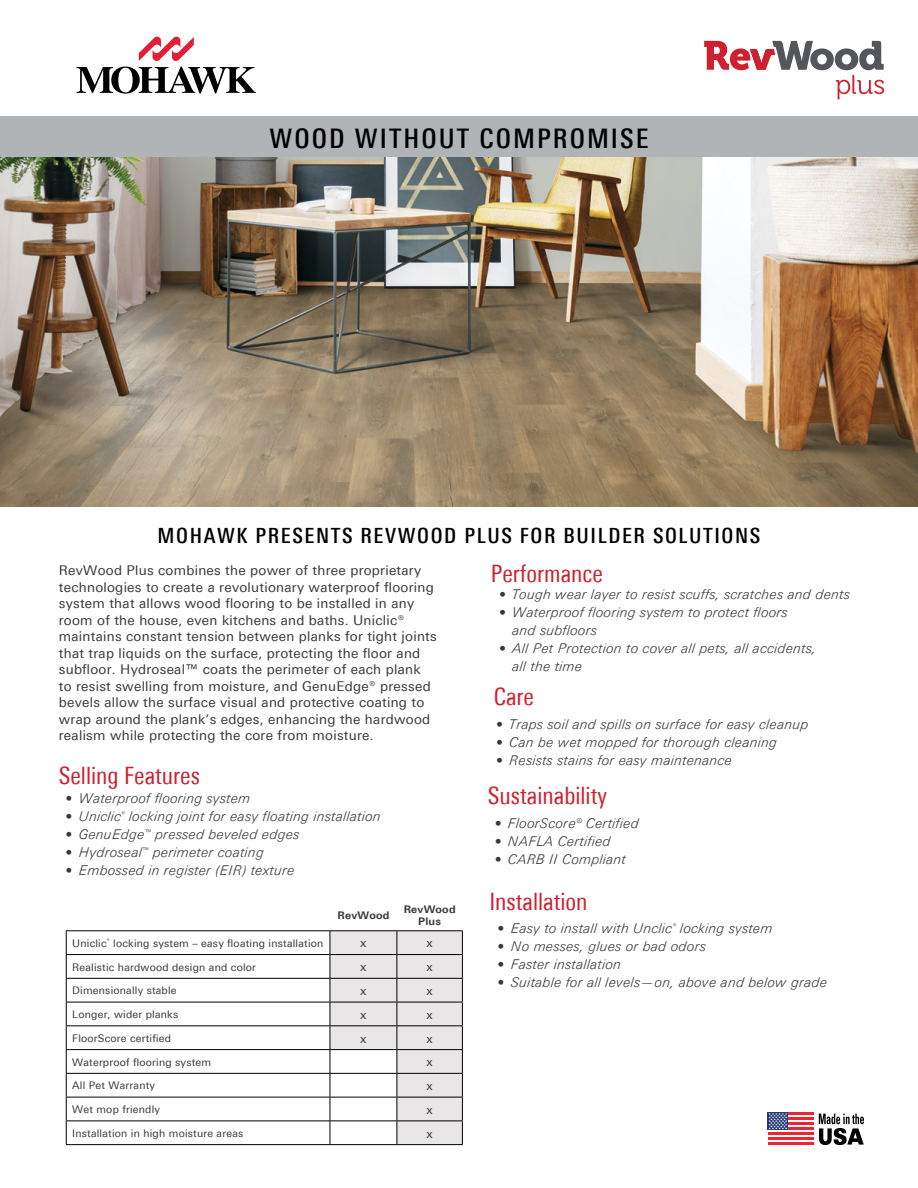
<style>
.page{position:relative;width:918px;height:1188px;background:#fff}
.page>*{position:absolute;margin:0;border:0;box-sizing:border-box;transform-origin:0 0}
.Brand_Promise{font:500 condensed 27px "Linotype Univers";letter-spacing:.075em;color:#000}
.Sub_head{font:condensed 24px "Linotype Univers";color:#ce202f}
.Brand_Promise-2{font:500 condensed 21px "Linotype Univers";letter-spacing:.075em;color:#000}
.t1{font:italic 300 13.5px/18px "Linotype Univers Basic";letter-spacing:.03em;color:#3a3734}
.Sub_head-2{font:13.5px/16.5px "Linotype Univers Basic";letter-spacing:.02em;color:#3a3734}
.t2{font:12px "Linotype Univers Basic";color:#3a3734}
.Sub_head-3{font:10.5px "Linotype Univers Basic";letter-spacing:.02em;color:#3a3734}
.Sub_head-4{font:700 10.5px/12px "Linotype Univers Basic";letter-spacing:.02em;color:#3a3734;text-align:center}
</style>
<div class="page">
<div style="left:0;top:117px;width:918px;height:41px;background:#b1b4b6"></div>
<svg style="left:139px;top:37px;width:55px;height:24px"></svg>
<svg style="left:76px;top:67px;width:180px;height:27px"></svg>
<img style="left:0;top:158px;width:918px;height:349px">
<hr style="left:786px;top:1112px;width:28px;height:3px;background:#ee2531">
<hr style="left:786px;top:1117px;width:28px;height:3px;background:#ee2531">
<hr style="left:786px;top:1122px;width:28px;height:3px;background:#ee2531">
<hr style="left:786px;top:1127px;width:28px;height:3px;background:#ee2531">
<hr style="left:768px;top:1132px;width:46px;height:3px;background:#ee2531">
<hr style="left:768px;top:1137px;width:46px;height:3px;background:#ee2531">
<hr style="left:768px;top:1142px;width:46px;height:3px;background:#ee2531">
<div style="left:768px;top:1112px;width:20px;height:18px;background:#233b76"></div>
<svg style="left:768px;top:1113px;width:19px;height:16px"></svg>
<svg style="left:819px;top:1114px;width:45px;height:31px"></svg>
<svg style="left:704px;top:41px;width:180px;height:58px"></svg>
<hr style="left:66px;top:930px;width:264px;height:1px;background:#000">
<hr style="left:330px;top:930px;width:67px;height:1px;background:#000">
<hr style="left:397px;top:930px;width:66px;height:1px;background:#000">
<hr style="left:66px;top:954px;width:264px;height:1px;background:#000">
<hr style="left:66px;top:978px;width:264px;height:1px;background:#000">
<hr style="left:66px;top:1002px;width:264px;height:1px;background:#000">
<hr style="left:66px;top:1025px;width:264px;height:1px;background:#000">
<hr style="left:66px;top:1049px;width:264px;height:1px;background:#000">
<hr style="left:66px;top:1073px;width:264px;height:1px;background:#000">
<hr style="left:66px;top:1097px;width:264px;height:1px;background:#000">
<hr style="left:66px;top:1121px;width:264px;height:1px;background:#000">
<svg style="left:66px;top:931px;width:1px;height:213px"></svg>
<hr style="left:66px;top:1144px;width:264px;height:1px;background:#000">
<svg style="left:330px;top:931px;width:133px;height:214px"></svg>
<hr style="left:397px;top:1144px;width:66px;height:1px;background:#000">
<p class="Brand_Promise" style="left:270px;top:122px;width:380px">WOOD WITHOUT COMPROMISE</p>
<p class="Brand_Promise-2" style="left:158px;top:523px;width:604px">MOHAWK PRESENTS REVWOOD PLUS FOR BUILDER SOLUTIONS</p>
<p class="Sub_head-2" style="left:59px;top:562px;width:380px">RevWood Plus combines the power of three proprietary technologies to create a revolutionary waterproof flooring system that allows wood flooring to be installed in any room of the house, even kitchens and baths. Uniclic® maintains constant tension between planks for tight joints that trap liquids on the surface, protecting the floor and subfloor. Hydroseal™ coats the perimeter of each plank<br>to resist swelling from moisture, and GenuEdge® pressed bevels allow the surface visual and protective coating to wrap around the plank’s edges, enhancing the hardwood realism while protecting the core from moisture.</p>
<p class="Sub_head" style="left:59px;top:762px;width:142px">Selling Features</p>
<p class="t1" style="left:66px;top:789px;width:186px">• Waterproof flooring system</p>
<p class="t1" style="left:66px;top:807px;width:317px">• Uniclic<sup>®</sup> locking joint for easy floating installation</p>
<p class="t1" style="left:66px;top:825px;width:235px">• GenuEdge<sup>™</sup> pressed beveled edges</p>
<p class="t1" style="left:66px;top:843px;width:200px">• Hydroseal<sup>™</sup> perimeter coating</p>
<p class="t1" style="left:66px;top:861px;width:231px">• Embossed in register (EIR) texture</p>
<p class="Sub_head-4" style="left:337px;top:909px;width:53px">RevWood</p>
<p class="Sub_head-4" style="left:404px;top:903px;width:53px">RevWood<br>Plus</p>
<p class="Sub_head-3" style="left:72px;top:937px;width:253px">Uniclic<sup>®</sup> locking system – easy floating installation</p>
<p class="t2" style="left:360px;top:936px;width:8px">x</p>
<p class="t2" style="left:427px;top:936px;width:8px">x</p>
<p class="Sub_head-3" style="left:72px;top:961px;width:185px">Realistic hardwood design and color</p>
<p class="t2" style="left:360px;top:960px;width:8px">x</p>
<p class="t2" style="left:427px;top:960px;width:8px">x</p>
<p class="Sub_head-3" style="left:72px;top:985px;width:106px">Dimensionally stable</p>
<p class="t2" style="left:360px;top:984px;width:8px">x</p>
<p class="t2" style="left:427px;top:984px;width:8px">x</p>
<p class="Sub_head-3" style="left:72px;top:1008px;width:108px">Longer, wider planks</p>
<p class="t2" style="left:360px;top:1008px;width:8px">x</p>
<p class="t2" style="left:427px;top:1008px;width:8px">x</p>
<p class="Sub_head-3" style="left:72px;top:1032px;width:100px">FloorScore certified</p>
<p class="t2" style="left:360px;top:1031px;width:8px">x</p>
<p class="t2" style="left:427px;top:1031px;width:8px">x</p>
<p class="Sub_head-3" style="left:72px;top:1056px;width:140px">Waterproof flooring system</p>
<p class="t2" style="left:427px;top:1055px;width:8px">x</p>
<p class="Sub_head-3" style="left:72px;top:1080px;width:84px">All Pet Warranty</p>
<p class="t2" style="left:427px;top:1079px;width:8px">x</p>
<p class="Sub_head-3" style="left:72px;top:1103px;width:89px">Wet mop friendly</p>
<p class="t2" style="left:427px;top:1103px;width:8px">x</p>
<p class="Sub_head-3" style="left:72px;top:1127px;width:173px">Installation in high moisture areas</p>
<p class="t2" style="left:427px;top:1126px;width:8px">x</p>
<p class="Sub_head" style="left:491px;top:560px;width:113px">Performance</p>
<p class="t1" style="left:499px;top:585px;width:353px">• Tough wear layer to resist scuffs, scratches and dents</p>
<p class="t1" style="left:513px;top:603px;width:277px;text-indent:-14px">• Waterproof flooring system to protect floors and subfloors</p>
<p class="t1" style="left:513px;top:639px;width:305px;text-indent:-14px">• All Pet Protection to cover all pets, all accidents, all the time</p>
<p class="Sub_head" style="left:494px;top:682px;width:42px">Care</p>
<p class="t1" style="left:496px;top:716px;width:314px">• Traps soil and spills on surface for easy cleanup</p>
<p class="t1" style="left:496px;top:734px;width:282px">• Can be wet mopped for thorough cleaning</p>
<p class="t1" style="left:496px;top:752px;width:237px">• Resists stains for easy maintenance</p>
<p class="Sub_head" style="left:488px;top:781px;width:121px">Sustainability</p>
<p class="t1" style="left:495px;top:815px;width:146px">• FloorScore® Certified</p>
<p class="t1" style="left:495px;top:833px;width:118px">• NAFLA Certified</p>
<p class="t1" style="left:495px;top:851px;width:133px">• CARB II Compliant</p>
<p class="Sub_head" style="left:489px;top:888px;width:100px">Installation</p>
<p class="t1" style="left:498px;top:919px;width:277px">• Easy to install with Unclic<sup>®</sup> locking system</p>
<p class="t1" style="left:498px;top:937px;width:210px">• No messes, glues or bad odors</p>
<p class="t1" style="left:498px;top:955px;width:125px">• Faster installation</p>
<p class="t1" style="left:498px;top:973px;width:331px">• Suitable for all levels—on, above and below grade</p>
</div>
